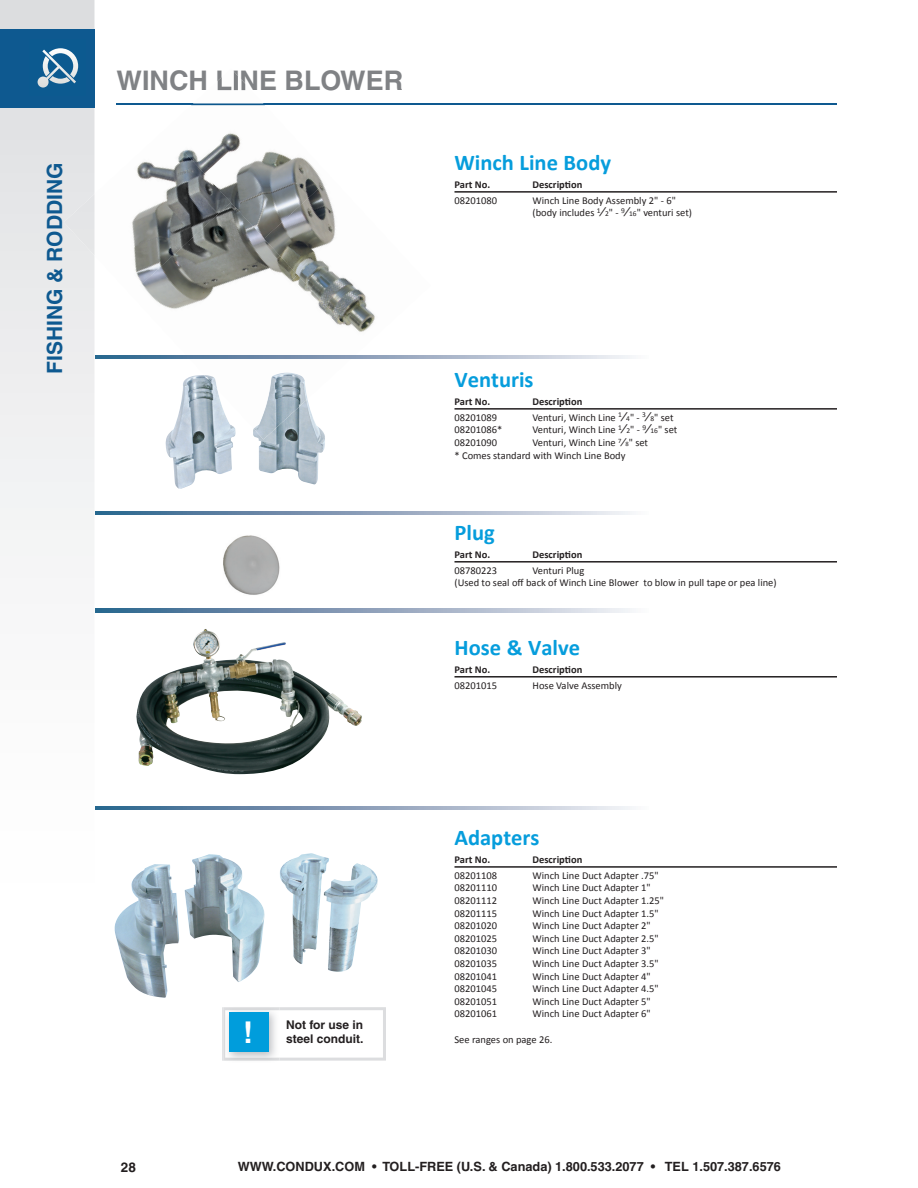
<style>
.page{position:relative;width:918px;height:1188px;background:#fff}
.page>*{position:absolute;margin:0;border:0;box-sizing:border-box;transform-origin:0 0}
.t1{font:700 30px "Helvetica";color:#fff}
.t2{font:700 27px "Helvetica";color:#808285}
.t3{font:700 22.5px "Calibri";color:#069ddc}
.t4{font:700 21px "Helvetica";color:#0e5990}
.t5{font:700 13.5px "Helvetica";color:#231f20}
.t6{font:700 12.75px "Helvetica";color:#231f20}
.t7{font:700 12px "Helvetica";color:#231f20}
.t8{font:10.5px/12.6px "Calibri";color:#231f20}
.t9{font:700 10.5px "Calibri";color:#231f20}
.s1{font-size:13.5px}
.s2{font-size:7.35px}
.s3{font-size:12px}
.s4{font-size:6.6px}
</style>
<div class="page">
<svg style="left:0;top:0;width:94px;height:556px"></svg>
<div style="left:0;top:29px;width:94px;height:78px;background:#0e5990"></div>
<svg style="left:38px;top:48px;width:40px;height:40px"></svg>
<hr style="left:117px;top:104px;width:720px;height:1px;background:#0e5990">
<img style="left:184px;top:853px;width:170px;height:129px">
<img style="left:166px;top:375px;width:148px;height:114px">
<hr style="left:454px;top:191px;width:383px;height:2px;background:#231f20">
<hr style="left:454px;top:408px;width:383px;height:2px;background:#231f20">
<hr style="left:454px;top:561px;width:383px;height:2px;background:#231f20">
<hr style="left:454px;top:676px;width:383px;height:2px;background:#231f20">
<hr style="left:454px;top:866px;width:383px;height:2px;background:#231f20">
<img style="left:136px;top:629px;width:226px;height:145px">
<img style="left:94px;top:130px;width:70px;height:165px">
<img style="left:164px;top:103px;width:167px;height:99px">
<img style="left:130px;top:202px;width:134px;height:157px">
<img style="left:264px;top:177px;width:111px;height:154px">
<img style="left:197px;top:275px;width:167px;height:153px">
<div style="left:64px;top:194px;width:30px;height:62px;background:#e5e6e8"></div>
<img style="left:191px;top:104px;width:74px;height:1px">
<img style="left:217px;top:71px;width:29px;height:20px">
<img style="left:204px;top:373px;width:103px;height:67px">
<svg style="left:95px;top:355px;width:537px;height:3px;background:#8da3bc"></svg>
<svg style="left:95px;top:512px;width:537px;height:3px;background:#8da3bc"></svg>
<svg style="left:95px;top:609px;width:537px;height:3px;background:#8da3bc"></svg>
<svg style="left:95px;top:807px;width:537px;height:3px;background:#8da3bc"></svg>
<img style="left:223px;top:535px;width:57px;height:60px">
<svg style="left:222px;top:1007px;width:164px;height:54px"></svg>
<img style="left:223px;top:1007px;width:57px;height:54px">
<h3 class="t4" style="left:42px;top:374px;width:212px;rotate:-90deg">FISHING &amp; RODDING</h3>
<h2 class="t2" style="left:117px;top:64px;width:288px">WINCH LINE BLOWER</h2>
<h3 class="t3" style="left:454px;top:148px;width:158px">Winch Line Body</h3>
<p class="t9" style="left:454px;top:178px;width:37px">Part No.</p>
<p class="t9" style="left:532px;top:178px;width:51px">Description</p>
<p class="t8" style="left:454px;top:194px;width:44px">08201080</p>
<p class="t8" style="left:533px;top:194px;width:161px">Winch Line Body Assembly 2" - 6" (body includes <sup>1</sup><span class="s1">⁄</span><span class="s2">2</span>" - <sup>9</sup><span class="s1">⁄</span><span class="s2">16</span>" venturi set)</p>
<h3 class="t3" style="left:454px;top:365px;width:81px">Venturis</h3>
<p class="t9" style="left:454px;top:395px;width:37px">Part No.</p>
<p class="t9" style="left:533px;top:395px;width:51px">Description</p>
<p class="t8" style="left:454px;top:411px;width:44px">08201089</p>
<p class="t8" style="left:533px;top:411px;width:143px">Venturi, Winch Line <sup>1</sup><span class="s1">⁄</span><span class="s2">4</span>" - <sup>3</sup><span class="s1">⁄</span><span class="s2">8</span>" set</p>
<p class="t8" style="left:454px;top:424px;width:49px">08201086*</p>
<p class="t8" style="left:532px;top:424px;width:146px">Venturi, Winch Line <sup>1</sup><span class="s1">⁄</span><span class="s2">2</span>" - <sup>9</sup><span class="s1">⁄</span><span class="s2">16</span>" set</p>
<p class="t8" style="left:455px;top:436px;width:44px">08201090</p>
<p class="t8" style="left:455px;top:436px;width:195px;text-indent:78px">Venturi, Winch Line <sup>7</sup><span class="s3">⁄</span><span class="s4">8</span>" set * Comes standard with Winch Line Body</p>
<h3 class="t3" style="left:454px;top:518px;width:42px">Plug</h3>
<p class="t9" style="left:454px;top:548px;width:37px">Part No.</p>
<p class="t9" style="left:533px;top:548px;width:51px">Description</p>
<p class="t8" style="left:454px;top:564px;width:44px">08780223</p>
<p class="t8" style="left:454px;top:564px;width:324px;text-indent:78px">Venturi Plug<br>(Used to seal off back of Winch Line Blower to blow in pull tape or pea line)</p>
<h3 class="t3" style="left:454px;top:633px;width:127px">Hose &amp; Valve</h3>
<p class="t9" style="left:454px;top:663px;width:37px">Part No.</p>
<p class="t9" style="left:533px;top:663px;width:51px">Description</p>
<p class="t8" style="left:454px;top:679px;width:44px">08201015</p>
<p class="t8" style="left:533px;top:679px;width:91px">Hose Valve Assembly</p>
<h1 class="t1" style="left:243px;top:1014px;width:11px">!</h1>
<p class="t7" style="left:286px;top:1017px;width:79px">Not for use in</p>
<p class="t7" style="left:286px;top:1032px;width:79px">steel conduit.</p>
<h3 class="t3" style="left:454px;top:823px;width:87px">Adapters</h3>
<p class="t9" style="left:454px;top:853px;width:37px">Part No.</p>
<p class="t9" style="left:533px;top:853px;width:51px">Description</p>
<p class="t8" style="left:454px;top:869px;width:44px">08201108</p>
<p class="t8" style="left:533px;top:869px;width:128px">Winch Line Duct Adapter .75"</p>
<p class="t8" style="left:454px;top:882px;width:44px">08201110</p>
<p class="t8" style="left:533px;top:882px;width:120px">Winch Line Duct Adapter 1"</p>
<p class="t8" style="left:454px;top:894px;width:44px">08201112</p>
<p class="t8" style="left:533px;top:894px;width:133px">Winch Line Duct Adapter 1.25"</p>
<p class="t8" style="left:454px;top:907px;width:44px">08201115</p>
<p class="t8" style="left:533px;top:907px;width:128px">Winch Line Duct Adapter 1.5"</p>
<p class="t8" style="left:454px;top:919px;width:44px">08201020</p>
<p class="t8" style="left:533px;top:919px;width:120px">Winch Line Duct Adapter 2"</p>
<p class="t8" style="left:454px;top:932px;width:44px">08201025</p>
<p class="t8" style="left:533px;top:932px;width:128px">Winch Line Duct Adapter 2.5"</p>
<p class="t8" style="left:454px;top:945px;width:44px">08201030</p>
<p class="t8" style="left:533px;top:945px;width:120px">Winch Line Duct Adapter 3"</p>
<p class="t8" style="left:454px;top:957px;width:44px">08201035</p>
<p class="t8" style="left:533px;top:957px;width:128px">Winch Line Duct Adapter 3.5"</p>
<p class="t8" style="left:454px;top:970px;width:44px">08201041</p>
<p class="t8" style="left:533px;top:970px;width:120px">Winch Line Duct Adapter 4"</p>
<p class="t8" style="left:454px;top:982px;width:44px">08201045</p>
<p class="t8" style="left:533px;top:982px;width:128px">Winch Line Duct Adapter 4.5"</p>
<p class="t8" style="left:454px;top:995px;width:44px">08201051</p>
<p class="t8" style="left:533px;top:995px;width:120px">Winch Line Duct Adapter 5"</p>
<p class="t8" style="left:454px;top:1008px;width:44px">08201061</p>
<p class="t8" style="left:533px;top:1008px;width:120px">Winch Line Duct Adapter 6"</p>
<p class="t8" style="left:454px;top:1033px;width:99px">See ranges on page 26.</p>
<p class="t5" style="left:121px;top:1159px;width:17px">28</p>
<p class="t6" style="left:238px;top:1159px;width:545px">WWW.CONDUX.COM • TOLL-FREE (U.S. &amp; Canada) 1.800.533.2077 • TEL 1.507.387.6576</p>
</div>
